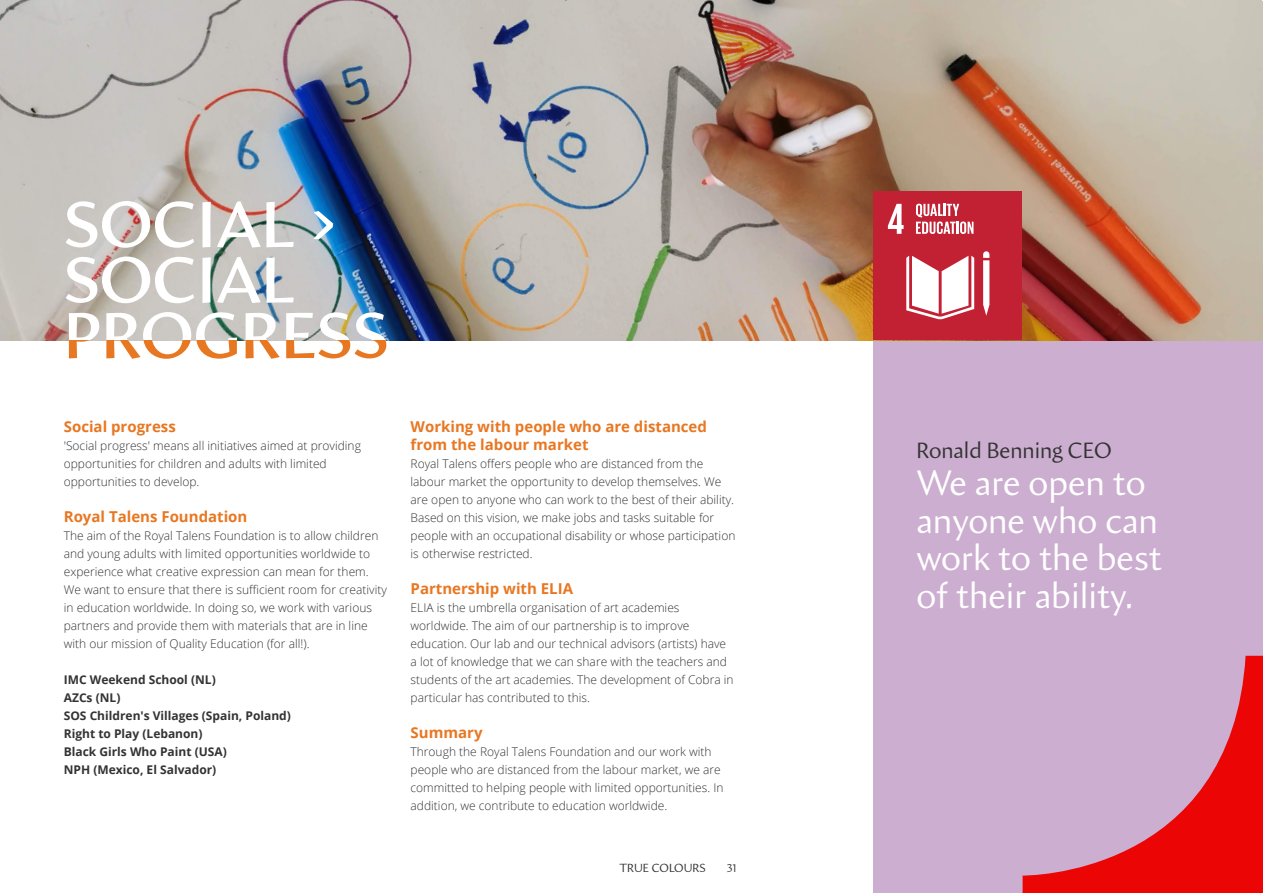
<style>
.page{position:relative;width:1263px;height:893px;background:#fff}
.page>*{position:absolute;margin:0;border:0;box-sizing:border-box;transform-origin:0 0}
.t1{font:600 66px/55.5px "Amira";color:#fff}
.t2{font:36px/37.5px "Amira";color:#fff}
.t3{font:22.5px "Amira";color:#333}
.t4{font:700 15px/18px "Open Sans";color:#e87722}
.t5{font:300 12px/18px "Open Sans";color:#333}
.t6{font:700 12px/18px "Open Sans";color:#333}
.t7{font:12px "Amira";letter-spacing:-.005em;color:#333}
</style>
<div class="page">
<div style="left:873px;top:246px;width:390px;height:647px;background:#ccaed0"></div>
<img style="left:0;top:0;width:1263px;height:340px">
<svg style="left:1022px;top:656px;width:241px;height:237px"></svg>
<div style="left:873px;top:191px;width:149px;height:149px;background:#c22033"></div>
<svg style="left:888px;top:204px;width:15px;height:30px"></svg>
<svg style="left:983px;top:251px;width:6px;height:65px"></svg>
<svg style="left:906px;top:256px;width:68px;height:63px"></svg>
<svg style="left:916px;top:204px;width:57px;height:30px"></svg>
<h1 class="t1" style="left:64px;top:198px;width:326px">SOCIAL &gt;<br>SOCIAL<br>PROGRESS</h1>
<p class="t4" style="left:64px;top:417px;width:114px">Social progress</p>
<p class="t5" style="left:64px;top:436px;width:299px">'Social progress' means all initiatives aimed at providing opportunities for children and adults with limited opportunities to develop.</p>
<p class="t4" style="left:64px;top:507px;width:185px">Royal Talens Foundation</p>
<p class="t5" style="left:64px;top:526px;width:325px">The aim of the Royal Talens Foundation is to allow children and young adults with limited opportunities worldwide to experience what creative expression can mean for them.<br>We want to ensure that there is sufficient room for creativity in education worldwide. In doing so, we work with various partners and provide them with materials that are in line with our mission of Quality Education (for all!).</p>
<p class="t6" style="left:64px;top:670px;width:229px">IMC Weekend School (NL)<br>AZCs (NL)<br>SOS Children's Villages (Spain, Poland)<br>Right to Play (Lebanon)<br>Black Girls Who Paint (USA)<br>NPH (Mexico, El Salvador)</p>
<p class="t4" style="left:411px;top:417px;width:298px">Working with people who are distanced from the labour market</p>
<p class="t5" style="left:411px;top:454px;width:326px">Royal Talens offers people who are distanced from the labour market the opportunity to develop themselves. We are open to anyone who can work to the best of their ability.<br>Based on this vision, we make jobs and tasks suitable for people with an occupational disability or whose participation is otherwise restricted.</p>
<p class="t4" style="left:411px;top:579px;width:164px">Partnership with ELIA</p>
<p class="t5" style="left:411px;top:598px;width:325px">ELIA is the umbrella organisation of art academies worldwide. The aim of our partnership is to improve education. Our lab and our technical advisors (artists) have a lot of knowledge that we can share with the teachers and students of the art academies. The development of Cobra in particular has contributed to this.</p>
<p class="t4" style="left:411px;top:723px;width:73px">Summary</p>
<p class="t5" style="left:411px;top:742px;width:314px">Through the Royal Talens Foundation and our work with people who are distanced from the labour market, we are committed to helping people with limited opportunities. In addition, we contribute to education worldwide.</p>
<p class="t7" style="left:619px;top:861px;width:88px">TRUE COLOURS</p>
<p class="t7" style="left:727px;top:861px;width:11px">31</p>
<h3 class="t3" style="left:916px;top:438px;width:197px">Ronald Benning CEO</h3>
<h2 class="t2" style="left:916px;top:466px;width:247px">We are open to anyone who can work to the best of their ability.</h2>
</div>
